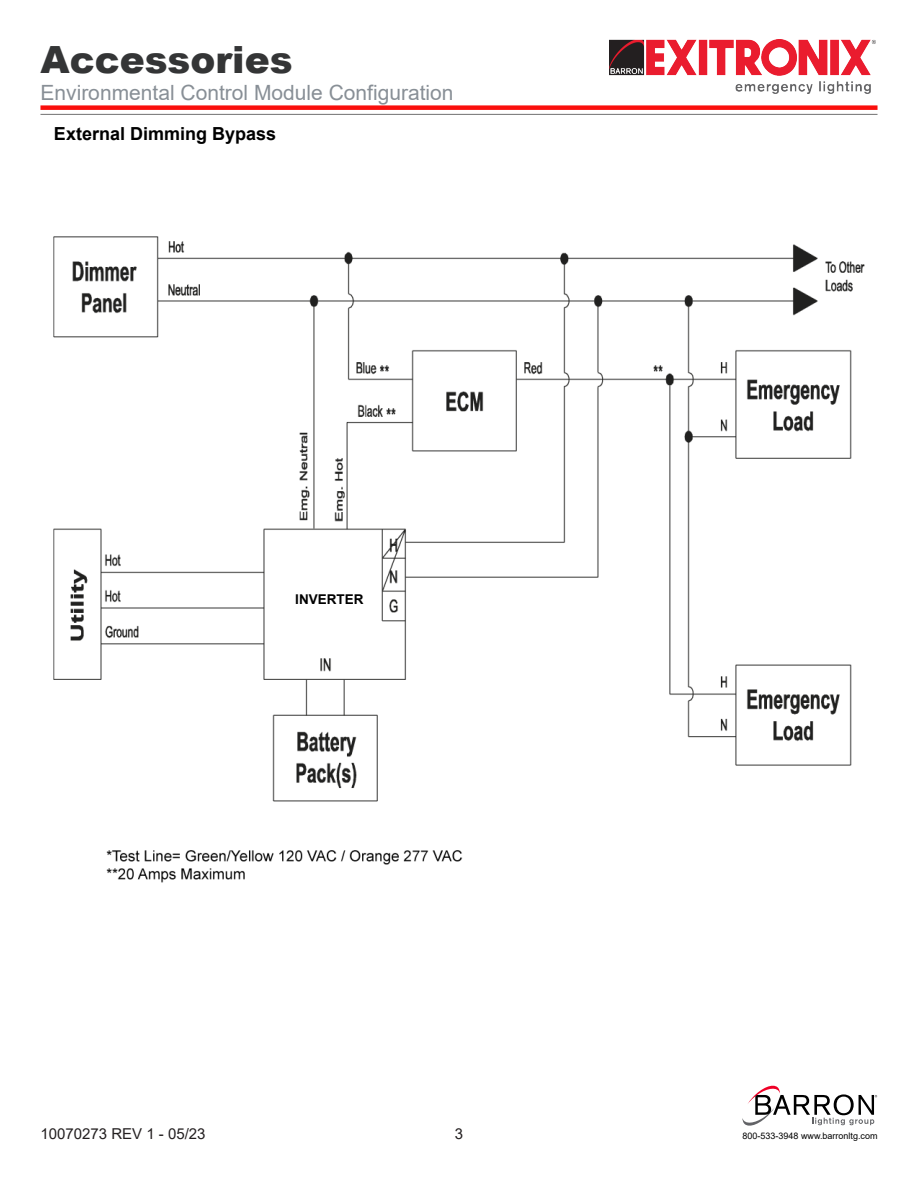
<style>
.page{position:relative;width:918px;height:1188px;background:#fff}
.page>*{position:absolute;margin:0;border:0;box-sizing:border-box;transform-origin:0 0}
.t1{font:900 37.5px "Arial";color:#343536}
.t2{font:21px "Arial";color:#888f96}
.t3{font:700 18px "Arial";color:#000}
.t4{font:15px "Arial";color:#231f20}
.t5{font:700 13.5px "Arial";color:#000}
.t6{font:9px "Arial";color:#000}
</style>
<div class="page">
<div style="left:40px;top:105px;width:838px;height:5px;background:#fa0f0c"></div>
<img style="left:610px;top:39px;width:265px;height:54px">
<hr style="left:40px;top:114px;width:838px;height:1px;background:#818181">
<svg style="left:742px;top:1085px;width:135px;height:41px"></svg>
<img style="left:53px;top:236px;width:812px;height:647px">
<div style="left:275px;top:580px;width:92px;height:31px;background:#fff"></div>
<h1 class="t1" style="left:40px;top:32px;width:254px">Accessories</h1>
<p class="t2" style="left:40px;top:78px;width:415px">Environmental Control Module Configuration</p>
<p class="t3" style="left:54px;top:121px;width:224px">External Dimming Bypass</p>
<p class="t5" style="left:295px;top:589px;width:70px">INVERTER</p>
<p class="t4" style="left:40px;top:1124px;width:167px">10070273 REV 1 - 05/23</p>
<p class="t4" style="left:455px;top:1124px;width:10px">3</p>
<p class="t6" style="left:742px;top:1130px;width:137px">800-533-3948 www.barronltg.com</p>
</div>
